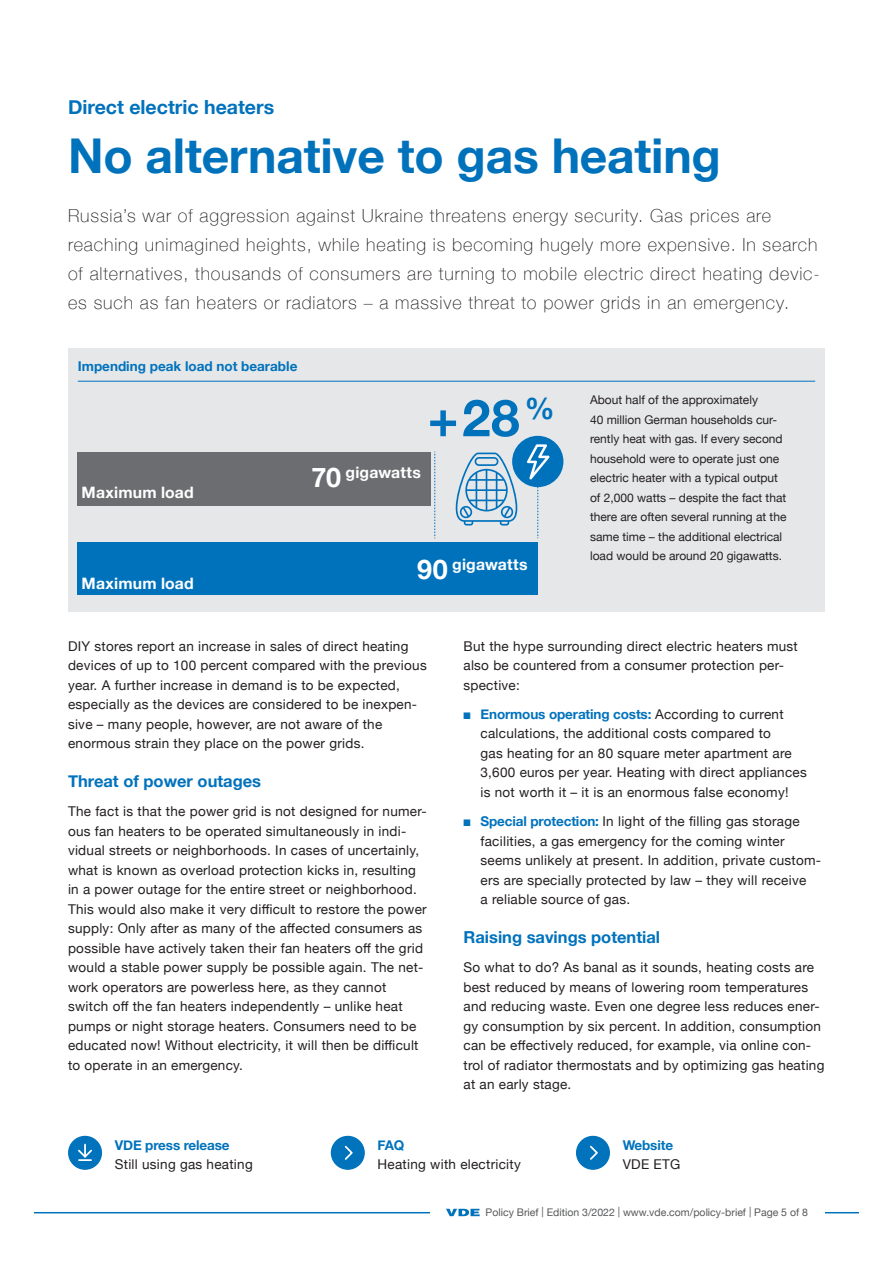
<style>
.page{position:relative;width:893px;height:1263px;background:#fff}
.page>*{position:absolute;margin:0;border:0;box-sizing:border-box;transform-origin:0 0}
.t1{font:700 51.15px "Helvetica Neue";color:#0072bc}
.t2{font:700 48px "Helvetica Neue";letter-spacing:-.005em;color:#0072bc}
.t3{font:700 19.5px "Helvetica Neue";color:#0072bc}
.t4{font:100 18px/29.2px "Helvetica Neue";letter-spacing:.05em;color:#231f20}
.t5{font:700 16.5px "Helvetica Neue";color:#0072bc}
.t6{font:700 15.75px "Helvetica Neue";letter-spacing:.01em;color:#fff}
.t7{font:13.5px/19.5px "Helvetica Neue";letter-spacing:.02em;color:#231f20}
.t8{font:700 13.5px "Helvetica Neue";color:#0072bc}
.t9{font:12px/19.5px "Helvetica Neue";color:#231f20}
.t10{font:10.5px "Helvetica Neue";color:#57585a}
.s1{font-size:27px}
.s2{color:#0072bc}
.s3{font-weight:700;color:#0072bc}
</style>
<div class="page">
<hr style="left:34px;top:1212px;width:825px;height:1px;background:#0072bc">
<div style="left:431px;top:1197px;width:394px;height:19px;background:#fff"></div>
<svg style="left:446px;top:1209px;width:34px;height:7px"></svg>
<div style="left:68px;top:348px;width:757px;height:264px;background:#e6e7e9"></div>
<hr style="left:78px;top:381px;width:737px;height:1px;background:#0072bc">
<svg style="left:68px;top:1136px;width:34px;height:34px"></svg>
<svg style="left:331px;top:1136px;width:34px;height:34px"></svg>
<svg style="left:576px;top:1136px;width:34px;height:34px"></svg>
<div style="left:77px;top:452px;width:353px;height:54px;background:#6c6d70"></div>
<div style="left:77px;top:542px;width:461px;height:52px;background:#0072bc"></div>
<svg style="left:456px;top:453px;width:61px;height:72px"></svg>
<svg style="left:434px;top:452px;width:1px;height:86px"></svg>
<div style="left:512px;top:436px;width:51px;height:51px;background:#0072bc;border-radius:50%"></div>
<svg style="left:527px;top:444px;width:23px;height:94px"></svg>
<h3 class="t3" style="left:68px;top:92px;width:208px">Direct electric heaters</h3>
<h2 class="t2" style="left:68px;top:118px;width:654px">No alternative to gas heating</h2>
<p class="t4" style="left:68px;top:200px;width:753px">Russia’s war of aggression against Ukraine threatens energy security. Gas prices are reaching unimagined heights, while heating is becoming hugely more expensive. In search of alternatives, thousands of consumers are turning to mobile electric direct heating devic&shy;es such as fan heaters or radiators – a massive threat to power grids in an emergency.</p>
<p class="t8" style="left:78px;top:356px;width:221px">Impending peak load not bearable</p>
<p class="t6" style="left:82px;top:480px;width:114px">Maximum load</p>
<h1 class="t1" style="left:428px;top:378px;width:128px">+28<sup>%</sup></h1>
<p class="t6" style="left:311px;top:460px;width:111px"><span class="s1">70</span> gigawatts</p>
<p class="t6" style="left:82px;top:571px;width:114px">Maximum load</p>
<p class="t6" style="left:417px;top:552px;width:112px"><span class="s1">90</span> gigawatts</p>
<p class="t9" style="left:590px;top:391px;width:198px">About half of the approximately<br>40 million German households cur&shy;rently heat with gas. If every second household were to operate just one electric heater with a typical output of 2,000 watts – despite the fact that there are often several running at the same time – the additional electrical load would be around 20 gigawatts.</p>
<p class="t7" style="left:68px;top:637px;width:360px">DIY stores report an increase in sales of direct heating devices of up to 100 percent compared with the previous year. A further increase in demand is to be expected, especially as the devices are considered to be inexpen&shy;sive – many people, however, are not aware of the enormous strain they place on the power grids.</p>
<p class="t5" style="left:68px;top:768px;width:195px">Threat of power outages</p>
<p class="t7" style="left:68px;top:803px;width:360px">The fact is that the power grid is not designed for numer&shy;ous fan heaters to be operated simultaneously in indi&shy;vidual streets or neighborhoods. In cases of uncertainly, what is known as overload protection kicks in, resulting in a power outage for the entire street or neighborhood.<br>This would also make it very difficult to restore the power supply: Only after as many of the affected consumers as possible have actively taken their fan heaters off the grid would a stable power supply be possible again. The net&shy;work operators are powerless here, as they cannot switch off the fan heaters independently – unlike heat pumps or night storage heaters. Consumers need to be educated now! Without electricity, it will then be difficult to operate in an emergency.</p>
<p class="t7" style="left:463px;top:637px;width:336px">But the hype surrounding direct electric heaters must also be countered from a consumer protection per&shy;spective:</p>
<p class="t7" style="left:480px;top:705px;width:328px;text-indent:-17px"><span class="s2">■</span> <span class="s3">Enormous operating costs:</span> According to current calculations, the additional costs compared to<br>gas heating for an 80 square meter apartment are 3,600 euros per year. Heating with direct appliances is not worth it – it is an enormous false economy!</p>
<p class="t7" style="left:480px;top:812px;width:342px;text-indent:-17px"><span class="s2">■</span> <span class="s3">Special protection:</span> In light of the filling gas storage facilities, a gas emergency for the coming winter seems unlikely at present. In addition, private custom&shy;ers are specially protected by law – they will receive<br>a reliable source of gas.</p>
<p class="t5" style="left:463px;top:924px;width:198px">Raising savings potential</p>
<p class="t7" style="left:463px;top:959px;width:362px">So what to do? As banal as it sounds, heating costs are best reduced by means of lowering room temperatures and reducing waste. Even one degree less reduces ener&shy;gy consumption by six percent. In addition, consumption can be effectively reduced, for example, via online con&shy;trol of radiator thermostats and by optimizing gas heating at an early stage.</p>
<p class="t8" style="left:115px;top:1134px;width:116px">VDE press release</p>
<p class="t7" style="left:115px;top:1155px;width:139px">Still using gas heating</p>
<p class="t8" style="left:378px;top:1134px;width:28px">FAQ</p>
<p class="t7" style="left:378px;top:1155px;width:145px">Heating with electricity</p>
<p class="t8" style="left:623px;top:1134px;width:52px">Website</p>
<p class="t7" style="left:623px;top:1155px;width:59px">VDE ETG</p>
<p class="t10" style="left:485px;top:1205px;width:324px">Policy Brief | Edition 3/2022 | www.vde.com/policy-brief | Page 5 of 8</p>
</div>
